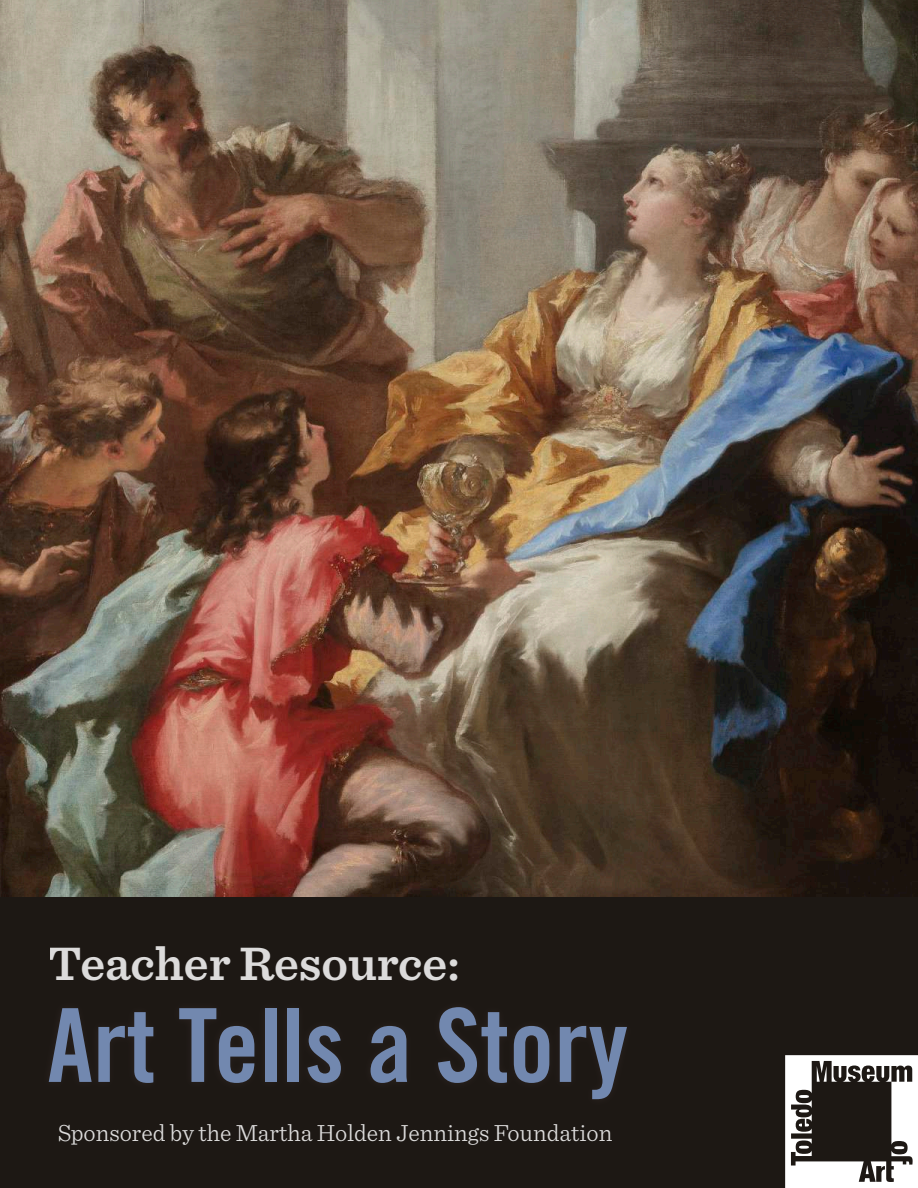
<style>
.page{position:relative;width:918px;height:1188px;background:#fff}
.page>*{position:absolute;margin:0;border:0;box-sizing:border-box;transform-origin:0 0}
.t1{font:700 condensed 102.15px "Trade Gothic No.20";color:#7288af}
.t2{font:600 49.05px "Sentinel";color:#fff}
.t3{font:300 24.45px "Sentinel";color:#fff}
</style>
<div class="page">
<div style="left:0;top:888px;width:918px;height:300px;background:#1d1814"></div>
<img style="left:0;top:0;width:918px;height:896px">
<svg style="left:785px;top:1055px;width:133px;height:133px"></svg>
<h2 class="t2" style="left:49px;top:925px;width:412px">Teacher Resource:</h2>
<h1 class="t1" style="left:48px;top:983px;width:582px">Art Tells a Story</h1>
<p class="t3" style="left:57px;top:1114px;width:557px">Sponsored by the Martha Holden Jennings Foundation</p>
</div>
